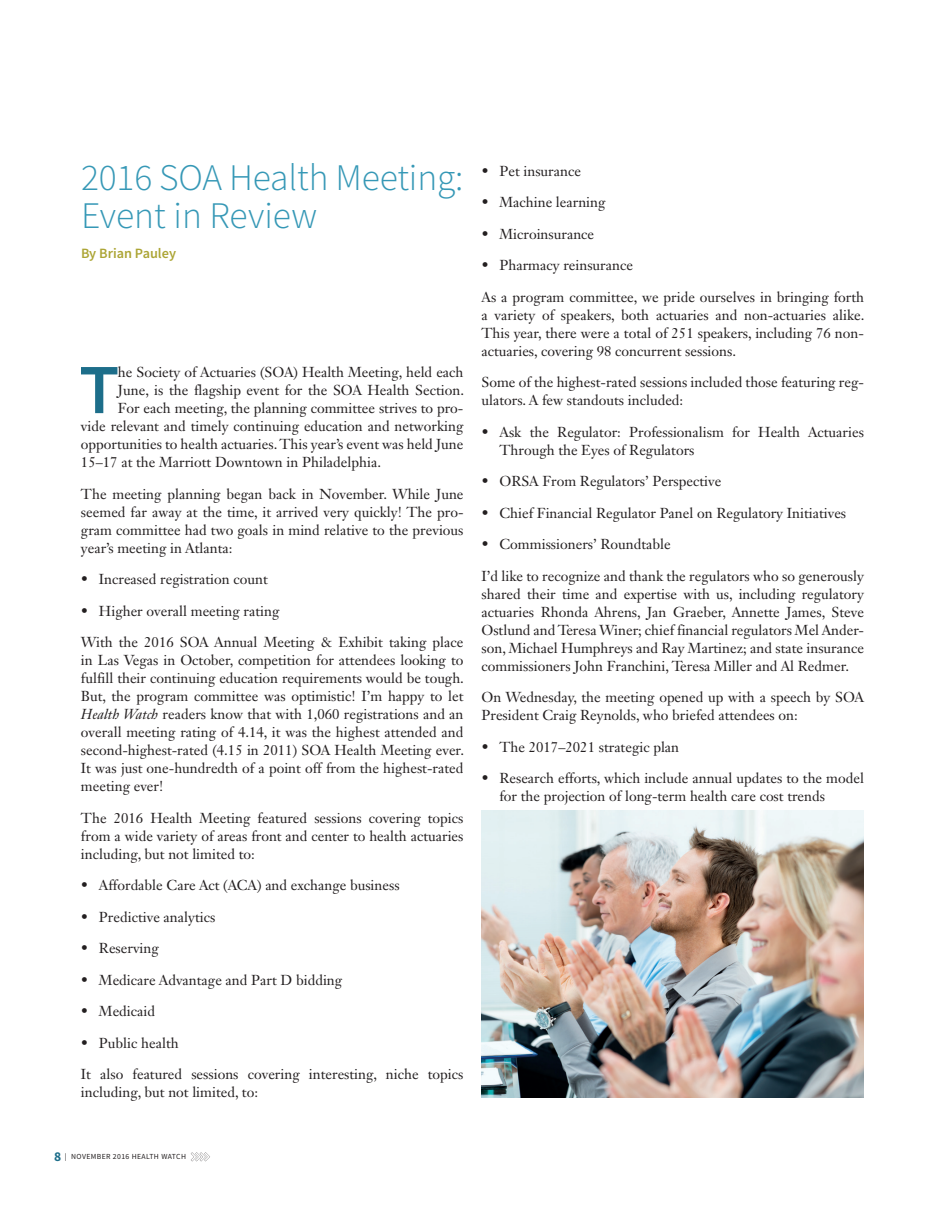
<style>
.page{position:relative;width:945px;height:1215px;background:#fff}
.page>*{position:absolute;margin:0;border:0;box-sizing:border-box;transform-origin:0 0}
.t1{font:800 65.1px "Avenir LT Std";color:#1d6e8a}
.t2{font:300 37.5px/37.5px "Source Sans Pro";letter-spacing:-.005em;color:#3698b6}
.t3{font:14.25px/18px "Janson Text LT Std";color:#231f20;text-align:justify}
.t4{font:600 14.25px "Source Sans Pro";color:#aca535}
.t5{font:7.8px "Source Sans Pro";letter-spacing:.05em;color:#231f20}
.s1{font-style:italic}
.s2{font-weight:700;font-size:13.5px;color:#1d6e8a}
</style>
<div class="page">
<svg style="left:191px;top:1152px;width:19px;height:9px"></svg>
<img style="left:482px;top:811px;width:382px;height:286px">
<h2 class="t2" style="left:81px;top:159px;width:384px">2016 SOA Health Meeting:<br>Event in Review</h2>
<p class="t4" style="left:81px;top:244px;width:97px">By Brian Pauley</p>
<h1 class="t1" style="left:81px;top:352px;width:39px">T</h1>
<p class="t3" style="left:118px;top:363px;width:347px">he Society of Actuaries (SOA) Health Meeting, held each</p>
<p class="t3" style="left:118px;top:381px;width:348px">June, is the flagship event for the SOA Health Section.</p>
<p class="t3" style="left:118px;top:399px;width:347px">For each meeting, the planning committee strives to pro-</p>
<p class="t3" style="left:81px;top:417px;width:384px">vide relevant and timely continuing education and networking</p>
<p class="t3" style="left:81px;top:435px;width:384px">opportunities to health actuaries. This year’s event was held June</p>
<p class="t3" style="left:81px;top:453px;width:302px">15–17 at the Marriott Downtown in Philadelphia.</p>
<p class="t3" style="left:81px;top:485px;width:384px">The meeting planning began back in November. While June seemed far away at the time, it arrived very quickly! The pro&shy;gram committee had two goals in mind relative to the previous year’s meeting in Atlanta:</p>
<p class="t3" style="left:81px;top:570px;width:188px">• Increased registration count</p>
<p class="t3" style="left:81px;top:602px;width:200px">• Higher overall meeting rating</p>
<p class="t3" style="left:81px;top:633px;width:385px">With the 2016 SOA Annual Meeting &amp; Exhibit taking place in Las Vegas in October, competition for attendees looking to fulfill their continuing education requirements would be tough.<br>But, the program committee was optimistic! I’m happy to let <span class="s1">Health Watch</span> readers know that with 1,060 registrations and an overall meeting rating of 4.14, it was the highest attended and second-highest-rated (4.15 in 2011) SOA Health Meeting ever.<br>It was just one-hundredth of a point off from the highest-rated meeting ever!</p>
<p class="t3" style="left:81px;top:809px;width:384px">The 2016 Health Meeting featured sessions covering topics from a wide variety of areas front and center to health actuaries including, but not limited to:</p>
<p class="t3" style="left:81px;top:876px;width:320px">• Affordable Care Act (ACA) and exchange business</p>
<p class="t3" style="left:81px;top:908px;width:136px">• Predictive analytics</p>
<p class="t3" style="left:81px;top:939px;width:79px">• Reserving</p>
<p class="t3" style="left:81px;top:971px;width:263px">• Medicare Advantage and Part D bidding</p>
<p class="t3" style="left:81px;top:1002px;width:76px">• Medicaid</p>
<p class="t3" style="left:81px;top:1034px;width:99px">• Public health</p>
<p class="t3" style="left:81px;top:1065px;width:384px">It also featured sessions covering interesting, niche topics including, but not limited, to:</p>
<p class="t3" style="left:482px;top:162px;width:101px">• Pet insurance</p>
<p class="t3" style="left:482px;top:193px;width:126px">• Machine learning</p>
<p class="t3" style="left:482px;top:225px;width:114px">• Microinsurance</p>
<p class="t3" style="left:482px;top:256px;width:153px">• Pharmacy reinsurance</p>
<p class="t3" style="left:482px;top:288px;width:385px">As a program committee, we pride ourselves in bringing forth a variety of speakers, both actuaries and non-actuaries alike.<br>This year, there were a total of 251 speakers, including 76 non&shy;actuaries, covering 98 concurrent sessions.</p>
<p class="t3" style="left:482px;top:373px;width:384px">Some of the highest-rated sessions included those featuring reg&shy;ulators. A few standouts included:</p>
<p class="t3" style="left:499px;top:423px;width:366px;text-indent:-18px">• Ask the Regulator: Professionalism for Health Actuaries<br>Through the Eyes of Regulators</p>
<p class="t3" style="left:482px;top:472px;width:241px">• ORSA From Regulators’ Perspective</p>
<p class="t3" style="left:482px;top:504px;width:366px">• Chief Financial Regulator Panel on Regulatory Initiatives</p>
<p class="t3" style="left:482px;top:535px;width:191px">• Commissioners’ Roundtable</p>
<p class="t3" style="left:482px;top:567px;width:384px">I’d like to recognize and thank the regulators who so generously shared their time and expertise with us, including regulatory actuaries Rhonda Ahrens, Jan Graeber, Annette James, Steve Ostlund and Teresa Winer; chief financial regulators Mel Ander&shy;son, Michael Humphreys and Ray Martinez; and state insurance commissioners John Franchini, Teresa Miller and Al Redmer.</p>
<p class="t3" style="left:482px;top:688px;width:384px">On Wednesday, the meeting opened up with a speech by SOA<br>President Craig Reynolds, who briefed attendees on:</p>
<p class="t3" style="left:482px;top:738px;width:199px">• The 2017–2021 strategic plan</p>
<p class="t3" style="left:499px;top:769px;width:366px;text-indent:-18px">• Research efforts, which include annual updates to the model for the projection of long-term health care cost trends</p>
<p class="t5" style="left:54px;top:1152px;width:134px"><span class="s2">8</span> | NOVEMBER 2016 HEALTH WATCH</p>
</div>
